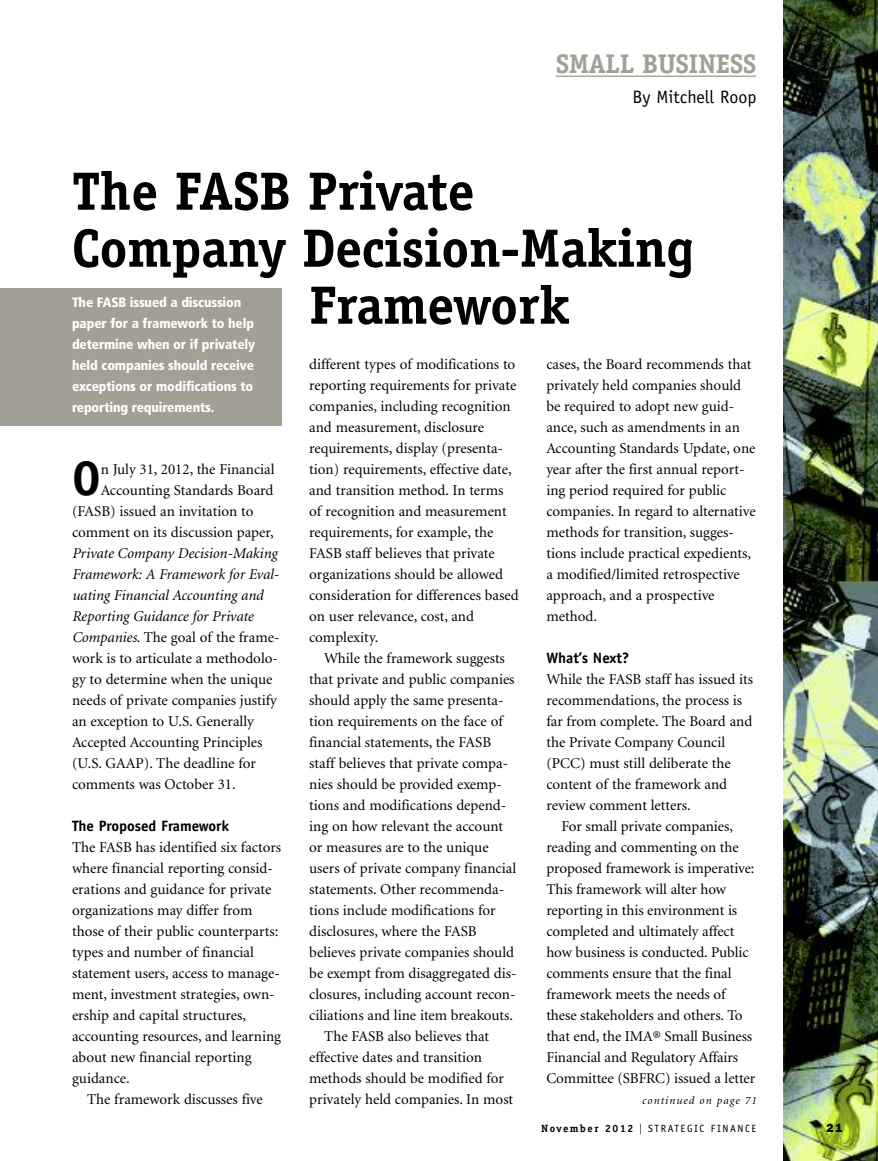
<style>
.page{position:relative;width:878px;height:1161px;background:#fff}
.page>*{position:absolute;margin:0;border:0;box-sizing:border-box;transform-origin:0 0}
.t1{font:700 54px "Officina Serif";letter-spacing:-.01em;color:#000}
.t2{font:700 48.6px "Officina Serif";color:#000}
.t3{font:700 27px "Officina Serif";letter-spacing:-.015em;color:#a2a095}
.t4{font:18px "Officina Sans";color:#000}
.t5{font:15px/21px "Minion";color:#000}
.t6{font:700 15px "Officina Sans";letter-spacing:-.005em;color:#000}
.t7{font:900 condensed 13.5px/21px "Frutiger";letter-spacing:-.01em;color:#fff}
.t8{font:800 12px "Franklin Gothic";color:#000}
.t9{font:italic 11.25px "Minion";letter-spacing:.1em;color:#000}
.t10{font:10.5px "Officina Sans";letter-spacing:.15em;color:#000}
.s1{font-style:italic}
.s2{font-family:"Officina Serif";font-weight:700}
.s3{font-family:"Franklin Gothic";font-size:15px}
</style>
<div class="page">
<hr style="left:555px;top:76px;width:201px;height:1px;background:#a2a095">
<div style="left:0;top:288px;width:282px;height:138px;background:#a2a095"></div>
<img style="left:783px;top:0;width:95px;height:1161px">
<h3 class="t3" style="left:555px;top:54px;width:202px">SMALL BUSINESS</h3>
<p class="t4" style="left:632px;top:90px;width:125px">By Mitchell Roop</p>
<h1 class="t1" style="left:72px;top:171px;width:404px">The FASB Private</h1>
<h1 class="t1" style="left:72px;top:228px;width:623px">Company Decision-Making</h1>
<h1 class="t1" style="left:309px;top:285px;width:262px">Framework</h1>
<p class="t7" style="left:72px;top:293px;width:185px">The FASB issued a discussion paper for a framework to help determine when or if privately held companies should receive exceptions or modifications to reporting requirements.</p>
<p class="t5" style="left:309px;top:355px;width:211px">different types of modifications to reporting requirements for private companies, including recognition and measurement, disclosure requirements, display (presenta&shy;tion) requirements, effective date, and transition method. In terms of recognition and measurement requirements, for example, the<br>FASB staff believes that private organizations should be allowed consideration for differences based on user relevance, cost, and complexity.</p>
<p class="t5" style="left:324px;top:649px;width:182px">While the framework suggests</p>
<p class="t5" style="left:309px;top:670px;width:207px">that private and public companies</p>
<p class="t5" style="left:309px;top:691px;width:196px">should apply the same presenta-</p>
<p class="t5" style="left:309px;top:712px;width:195px">tion requirements on the face of</p>
<p class="t5" style="left:309px;top:733px;width:183px">financial statements, the FASB</p>
<p class="t5" style="left:309px;top:754px;width:200px">staff believes that private compa-</p>
<p class="t5" style="left:309px;top:775px;width:194px">nies should be provided exemp-</p>
<p class="t5" style="left:309px;top:796px;width:199px">tions and modifications depend-</p>
<p class="t5" style="left:309px;top:817px;width:195px">ing on how relevant the account</p>
<p class="t5" style="left:309px;top:838px;width:181px">or measures are to the unique</p>
<p class="t5" style="left:309px;top:859px;width:208px">users of private company financial</p>
<p class="t5" style="left:309px;top:880px;width:196px">statements. Other recommenda-</p>
<p class="t5" style="left:309px;top:901px;width:188px">tions include modifications for</p>
<p class="t5" style="left:309px;top:922px;width:169px">disclosures, where the FASB</p>
<p class="t5" style="left:309px;top:943px;width:206px">believes private companies should</p>
<p class="t5" style="left:309px;top:964px;width:209px">be exempt from disaggregated dis-</p>
<p class="t5" style="left:309px;top:985px;width:208px">closures, including account recon-</p>
<p class="t5" style="left:309px;top:1006px;width:205px">ciliations and line item breakouts.</p>
<p class="t5" style="left:324px;top:1027px;width:166px">The FASB also believes that</p>
<p class="t5" style="left:309px;top:1048px;width:174px">effective dates and transition</p>
<p class="t5" style="left:309px;top:1069px;width:196px">methods should be modified for</p>
<p class="t5" style="left:309px;top:1090px;width:205px">privately held companies. In most</p>
<p class="t5" style="left:546px;top:355px;width:211px">cases, the Board recommends that privately held companies should be required to adopt new guid&shy;ance, such as amendments in an<br>Accounting Standards Update, one year after the first annual report&shy;ing period required for public companies. In regard to alternative methods for transition, sugges&shy;tions include practical expedients, a modified/limited retrospective approach, and a prospective method.</p>
<p class="t6" style="left:546px;top:652px;width:84px">What’s Next?</p>
<p class="t5" style="left:546px;top:670px;width:208px">While the FASB staff has issued its recommendations, the process is far from complete. The Board and the Private Company Council (PCC) must still deliberate the content of the framework and review comment letters.</p>
<p class="t5" style="left:546px;top:817px;width:210px;text-indent:15px">For small private companies, reading and commenting on the proposed framework is imperative:<br>This framework will alter how reporting in this environment is completed and ultimately affect how business is conducted. Public comments ensure that the final framework meets the needs of these stakeholders and others. To that end, the IMA® Small Business<br>Financial and Regulatory Affairs<br>Committee (SBFRC) issued a letter</p>
<h2 class="t2" style="left:72px;top:460px;width:30px">O</h2>
<p class="t5" style="left:101px;top:460px;width:175px">n July 31, 2012, the Financial</p>
<p class="t5" style="left:101px;top:481px;width:174px">Accounting Standards Board</p>
<p class="t5" style="left:72px;top:502px;width:183px">(FASB) issued an invitation to</p>
<p class="t5" style="left:72px;top:523px;width:203px">comment on its discussion paper,</p>
<p class="t5" style="left:72px;top:544px;width:209px"><span class="s1">Private Company Decision-Making<br>Framework: A Framework for Eval&shy;uating Financial Accounting and<br>Reporting Guidance for Private<br>Companies</span>. The goal of the frame&shy;work is to articulate a methodolo&shy;gy to determine when the unique needs of private companies justify an exception to U.S. Generally<br>Accepted Accounting Principles (U.S. GAAP). The deadline for comments was October 31.</p>
<p class="t6" style="left:72px;top:820px;width:159px">The Proposed Framework</p>
<p class="t5" style="left:72px;top:838px;width:211px">The FASB has identified six factors where financial reporting consid&shy;erations and guidance for private organizations may differ from those of their public counterparts: types and number of financial statement users, access to manage&shy;ment, investment strategies, own&shy;ership and capital structures, accounting resources, and learning about new financial reporting guidance.</p>
<p class="t5" style="left:87px;top:1090px;width:177px">The framework discusses five</p>
<p class="t9" style="left:642px;top:1096px;width:116px">continued on page 71</p>
<p class="t10" style="left:541px;top:1125px;width:217px"><span class="s2">November 2012</span> <span class="s3">I</span> STRATEGIC FINANCE</p>
<p class="t8" style="left:826px;top:1124px;width:18px">21</p>
</div>
